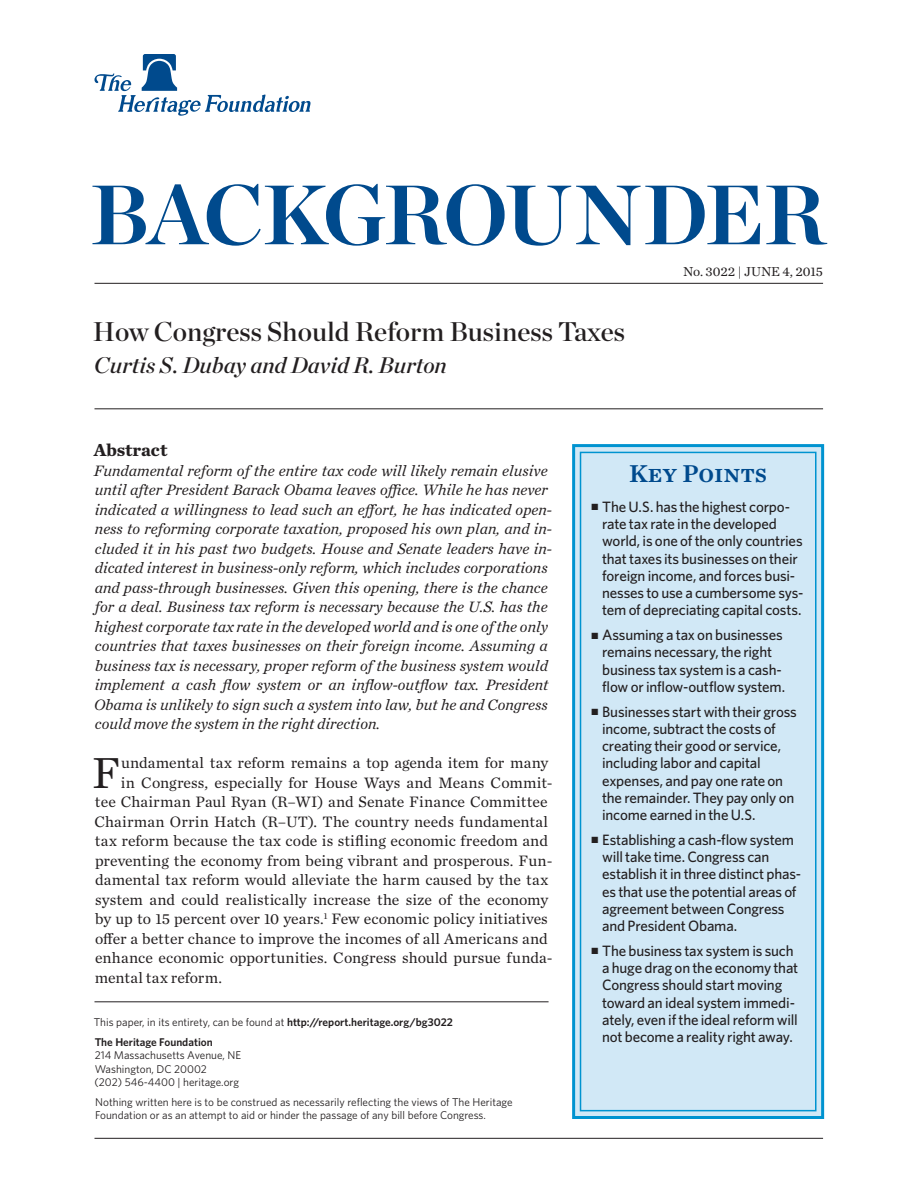
<style>
.page{position:relative;width:918px;height:1188px;background:#fff}
.page>*{position:absolute;margin:0;border:0;box-sizing:border-box;transform-origin:0 0}
.t1{font:84px "Chronicle Display Bold SC800";letter-spacing:-.025em;color:#004a8d}
.Body_Text__Drop_Cap{font:45.45px "Chronicle Text G1";color:#231f20}
.t2{font:27px "Chronicle Display Semi";color:#231f20}
.t3{font:25.5px "Chronicle Text G1 Semi";color:#004a8d}
.Byline{font:italic 22.5px "Chronicle Display Semi";color:#231f20}
.Main_Header{font:700 18px "Chronicle Text G1";color:#231f20}
.Abstract{font:italic 15.75px/19.5px "Chronicle Text G1";color:#231f20}
.Body_Text__Drop_Cap-2{font:15.75px "Chronicle Text G1";letter-spacing:.005em;color:#231f20}
.t4{font:500 15px/17.2px "Whitney";letter-spacing:-.01em;color:#231f20}
.Dateline{font:13.5px "Chronicle Text G1";color:#231f20}
.Disclaimer{font:11.25px/13.5px "Whitney";color:#231f20}
.First_Line{font:11.25px "Whitney";color:#231f20}
.THF_Address_Block{font:11.25px "Whitney";color:#231f20}
.THF_Address_Block-2{font:600 11.25px "Whitney";color:#231f20}
.s1{font-weight:600}
</style>
<div class="page">
<svg style="left:94px;top:54px;width:217px;height:62px"></svg>
<div style="left:572px;top:444px;width:252px;height:675px;background:#d1e8f6;border:3px solid #0093d0"></div>
<div style="left:580px;top:452px;width:237px;height:659px;border:2px solid #0093d0"></div>
<hr style="left:94px;top:1138px;width:729px;height:1px;background:#231f20">
<hr style="left:94px;top:283px;width:729px;height:1px;background:#231f20">
<hr style="left:94px;top:409px;width:729px;height:1px;background:#231f20">
<hr style="left:94px;top:1002px;width:455px;height:1px;background:#231f20">
<h1 class="t1" style="left:90px;top:147px;width:737px">BACKGROUNDER</h1>
<p class="t2" style="left:93px;top:311px;width:534px">How Congress Should Reform Business Taxes</p>
<p class="Byline" style="left:94px;top:347px;width:354px">Curtis S. Dubay and David R. Burton</p>
<p class="Dateline" style="left:683px;top:262px;width:141px">No. 3022 | June 4, 2015</p>
<p class="Main_Header" style="left:94px;top:435px;width:75px">Abstract</p>
<p class="Abstract" style="left:94px;top:460px;width:460px">Fundamental reform of the entire tax code will likely remain elusive until after President Barack Obama leaves office. While he has never indicated a willingness to lead such an effort, he has indicated open&shy;ness to reforming corporate taxation, proposed his own plan, and in&shy;cluded it in his past two budgets. House and Senate leaders have in&shy;dicated interest in business-only reform, which includes corporations and pass-through businesses. Given this opening, there is the chance for a deal. Business tax reform is necessary because the U.S. has the highest corporate tax rate in the developed world and is one of the only countries that taxes businesses on their foreign income. Assuming a business tax is necessary, proper reform of the business system would implement a cash flow system or an inflow-outflow tax. President Obama is unlikely to sign such a system into law, but he and Congress could move the system in the right direction.</p>
<p class="Body_Text__Drop_Cap" style="left:92px;top:738px;width:30px">F</p>
<p class="Body_Text__Drop_Cap-2" style="left:121px;top:751px;width:429px">undamental tax reform remains a top agenda item for many</p>
<p class="Body_Text__Drop_Cap-2" style="left:121px;top:770px;width:433px">in Congress, especially for House Ways and Means Commit-</p>
<p class="Body_Text__Drop_Cap-2" style="left:95px;top:790px;width:454px">tee Chairman Paul Ryan (R–WI) and Senate Finance Committee</p>
<p class="Body_Text__Drop_Cap-2" style="left:95px;top:809px;width:455px">Chairman Orrin Hatch (R–UT). The country needs fundamental</p>
<p class="Body_Text__Drop_Cap-2" style="left:95px;top:829px;width:455px">tax reform because the tax code is stifling economic freedom and</p>
<p class="Body_Text__Drop_Cap-2" style="left:95px;top:848px;width:459px">preventing the economy from being vibrant and prosperous. Fun-</p>
<p class="Body_Text__Drop_Cap-2" style="left:95px;top:868px;width:455px">damental tax reform would alleviate the harm caused by the tax</p>
<p class="Body_Text__Drop_Cap-2" style="left:95px;top:887px;width:455px">system and could realistically increase the size of the economy</p>
<p class="Body_Text__Drop_Cap-2" style="left:95px;top:907px;width:454px">by up to 15 percent over 10 years.<sup>1</sup> Few economic policy initiatives</p>
<p class="Body_Text__Drop_Cap-2" style="left:95px;top:926px;width:454px">offer a better chance to improve the incomes of all Americans and</p>
<p class="Body_Text__Drop_Cap-2" style="left:95px;top:946px;width:459px">enhance economic opportunities. Congress should pursue funda-</p>
<p class="Body_Text__Drop_Cap-2" style="left:95px;top:965px;width:129px">mental tax reform.</p>
<p class="First_Line" style="left:94px;top:1015px;width:360px">This paper, in its entirety, can be found at <span class="s1">http://report.heritage.org/bg3022</span></p>
<p class="THF_Address_Block-2" style="left:95px;top:1034px;width:120px">The Heritage Foundation</p>
<p class="THF_Address_Block" style="left:95px;top:1048px;width:148px">214 Massachusetts Avenue, NE</p>
<p class="THF_Address_Block" style="left:95px;top:1061px;width:114px">Washington, DC 20002</p>
<p class="THF_Address_Block" style="left:94px;top:1075px;width:146px">(202) 546-4400 | heritage.org</p>
<p class="Disclaimer" style="left:95px;top:1095px;width:419px">Nothing written here is to be construed as necessarily reflecting the views of The Heritage<br>Foundation or as an attempt to aid or hinder the passage of any bill before Congress.</p>
<h3 class="t3" style="left:629px;top:454px;width:139px">Key Points</h3>
<p class="t4" style="left:602px;top:498px;width:203px;text-indent:-10px">■ The U.S. has the highest corpo&shy;rate tax rate in the developed world, is one of the only countries that taxes its businesses on their foreign income, and forces busi&shy;nesses to use a cumbersome sys&shy;tem of depreciating capital costs.</p>
<p class="t4" style="left:602px;top:626px;width:184px;text-indent:-10px">■ Assuming a tax on businesses remains necessary, the right business tax system is a cash&shy;flow or inflow-outflow system.</p>
<p class="t4" style="left:602px;top:702px;width:196px;text-indent:-10px">■ Businesses start with their gross income, subtract the costs of creating their good or service, including labor and capital expenses, and pay one rate on the remainder. They pay only on income earned in the U.S.</p>
<p class="t4" style="left:602px;top:831px;width:200px;text-indent:-10px">■ Establishing a cash-flow system will take time. Congress can establish it in three distinct phas&shy;es that use the potential areas of agreement between Congress and President Obama.</p>
<p class="t4" style="left:602px;top:942px;width:198px;text-indent:-10px">■ The business tax system is such a huge drag on the economy that<br>Congress should start moving toward an ideal system immedi&shy;ately, even if the ideal reform will not become a reality right away.</p>
</div>
